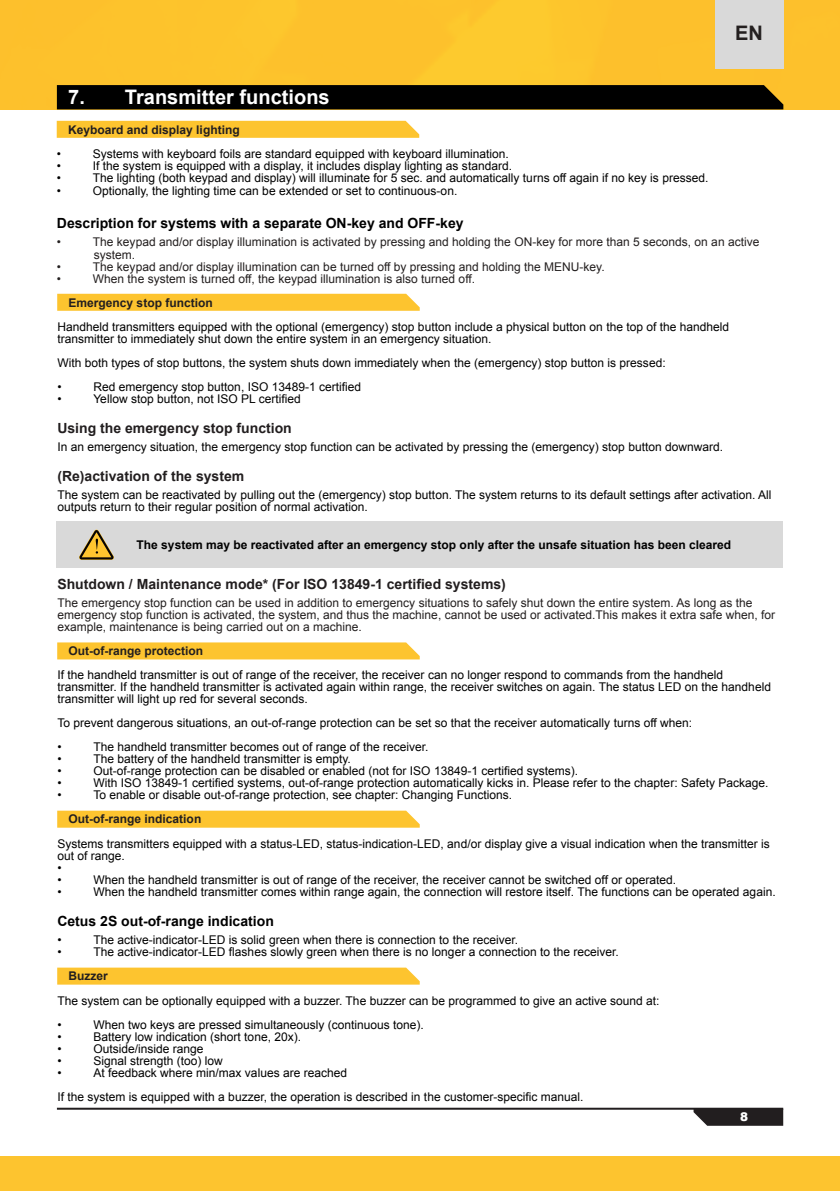
<style>
.page{position:relative;width:840px;height:1191px;background:#fff}
.page>*{position:absolute;margin:0;border:0;box-sizing:border-box;transform-origin:0 0}
.t1{font:20px "font 000000002 d 6 cd 1 a 5";color:#fff}
.t2{font:20px "font 000000002 d 6 cd 1 a 5";color:#231f1f}
.t3{font:14px "font 000000002 d 6 cd 1 a 5";color:#221e1f}
.t4{font:14px "font 000000002 d 6 cd 1 a 5";color:#000}
.t5{font:12px/12px "font 000000002 d 6 cd 1 a 5";color:#000}
.t6{font:12px/12px "font 000000002 d 6 cd 1 a 5";color:#231f1f}
.t7{font:12px "font 000000002 d 6 cd 1 a 5";color:#221e1f}
.t8{font:12px "font 000000002 d 6 cd 1 a 5";color:#fff}
</style>
<div class="page">
<svg style="left:693px;top:1109px;width:89px;height:16px"></svg>
<hr style="left:57px;top:1107px;width:725px;height:2px;background:#221e1f">
<div style="left:0;top:1156px;width:839px;height:35px;background:#fdc42f"></div>
<img style="left:0;top:0;width:839px;height:109px">
<div style="left:714px;top:0;width:68px;height:68px;background:#d9d9d9"></div>
<div style="left:57px;top:85px;width:725px;height:24px;background:#000"></div>
<svg style="left:57px;top:121px;width:362px;height:17px;background:#fdc534"></svg>
<svg style="left:57px;top:294px;width:362px;height:17px;background:#fdc534"></svg>
<svg style="left:57px;top:642px;width:362px;height:17px;background:#fdc637"></svg>
<svg style="left:57px;top:810px;width:362px;height:17px;background:#fdc73a"></svg>
<svg style="left:57px;top:967px;width:362px;height:17px;background:#fdc639"></svg>
<div style="left:56px;top:522px;width:726px;height:46px;background:#d9d9d9"></div>
<svg style="left:79px;top:529px;width:35px;height:31px"></svg>
<h1 class="t1" style="left:68px;top:84px;width:263px">7. Transmitter functions</h1>
<p class="t7" style="left:68px;top:121px;width:173px">Keyboard and display lighting</p>
<h1 class="t2" style="left:734px;top:20px;width:29px">EN</h1>
<p class="t5" style="left:57px;top:148px;width:6px">"</p>
<p class="t5" style="left:93px;top:148px;width:417px">Systems with keyboard foils are standard equipped with keyboard illumination.</p>
<p class="t5" style="left:57px;top:160px;width:6px">"</p>
<p class="t5" style="left:93px;top:160px;width:420px">If the system is equipped with a display, it includes display lighting as standard.</p>
<p class="t5" style="left:57px;top:172px;width:6px">"</p>
<p class="t5" style="left:93px;top:172px;width:616px">The lighting (both keypad and display) will illuminate for 5 sec. and automatically turns off again if no key is pressed.</p>
<p class="t5" style="left:57px;top:185px;width:6px">"</p>
<p class="t5" style="left:93px;top:185px;width:366px">Optionally, the lighting time can be extended or set to continuous-on.</p>
<p class="t4" style="left:57px;top:214px;width:408px">Description for systems with a separate ON-key and OFF-key</p>
<p class="t6" style="left:57px;top:236px;width:6px">"</p>
<p class="t6" style="left:93px;top:236px;width:667px">The keypad and/or display illumination is activated by pressing and holding the ON-key for more than 5 seconds, on an active system.</p>
<p class="t6" style="left:57px;top:260px;width:6px">"</p>
<p class="t6" style="left:93px;top:260px;width:513px">The keypad and/or display illumination can be turned off by pressing and holding the MENU-key.</p>
<p class="t6" style="left:57px;top:272px;width:6px">"</p>
<p class="t6" style="left:93px;top:272px;width:383px">When the system is turned off, the keypad illumination is also turned off.</p>
<p class="t5" style="left:57px;top:320px;width:673px">Handheld transmitters equipped with the optional (emergency) stop button include a physical button on the top of the handheld transmitter to immediately shut down the entire system in an emergency situation.</p>
<p class="t5" style="left:57px;top:350px;width:609px;line-height:24px">With both types of stop buttons, the system shuts down immediately when the (emergency) stop button is pressed: "</p>
<p class="t7" style="left:68px;top:294px;width:146px">Emergency stop function</p>
<p class="t5" style="left:93px;top:380px;width:269px">Red emergency stop button, ISO 13489-1 certi昀؀ed</p>
<p class="t5" style="left:57px;top:392px;width:6px">"</p>
<p class="t5" style="left:93px;top:392px;width:209px">Yellow stop button, not ISO PL certi昀؀ed</p>
<p class="t3" style="left:57px;top:418px;width:236px">Using the emergency stop function</p>
<p class="t5" style="left:57px;top:440px;width:667px">In an emergency situation, the emergency stop function can be activated by pressing the (emergency) stop button downward.</p>
<p class="t3" style="left:57px;top:466px;width:188px">(Re)activation of the system</p>
<p class="t5" style="left:57px;top:488px;width:715px">The system can be reactivated by pulling out the (emergency) stop button. The system returns to its default settings after activation. All outputs return to their regular position of normal activation.</p>
<p class="t5" style="left:136px;top:539px;width:595px">The system may be reactivated after an emergency stop only after the unsafe situation has been cleared</p>
<p class="t3" style="left:57px;top:575px;width:450px">Shutdown / Maintenance mode* (For ISO 13849-1 certi昀؀ed systems)</p>
<p class="t6" style="left:57px;top:597px;width:719px">The emergency stop function can be used in addition to emergency situations to safely shut down the entire system. As long as the emergency stop function is activated, the system, and thus the machine, cannot be used or activated.This makes it extra safe when, for example, maintenance is being carried out on a machine.</p>
<p class="t7" style="left:68px;top:643px;width:136px">Out-of-range protection</p>
<p class="t5" style="left:57px;top:669px;width:714px">If the handheld transmitter is out of range of the receiver, the receiver can no longer respond to commands from the handheld transmitter. If the handheld transmitter is activated again within range, the receiver switches on again. The status LED on the handheld transmitter will light up red for several seconds.</p>
<p class="t5" style="left:57px;top:711px;width:636px;line-height:24px">To prevent dangerous situations, an out-of-range protection can be set so that the receiver automatically turns off when: "</p>
<p class="t5" style="left:93px;top:741px;width:336px">The handheld transmitter becomes out of range of the receiver.</p>
<p class="t5" style="left:57px;top:753px;width:6px">"</p>
<p class="t5" style="left:93px;top:753px;width:259px">The battery of the handheld transmitter is empty.</p>
<p class="t5" style="left:57px;top:765px;width:6px">"</p>
<p class="t5" style="left:93px;top:765px;width:486px">Out-of-range protection can be disabled or enabled (not for ISO 13849-1 certi昀؀ed systems).</p>
<p class="t5" style="left:57px;top:777px;width:6px">"</p>
<p class="t5" style="left:93px;top:777px;width:676px">With ISO 13849-1 certi昀؀ed systems, out-of-range protection automatically kicks in. Please refer to the chapter: Safety Package.</p>
<p class="t5" style="left:57px;top:789px;width:6px">"</p>
<p class="t5" style="left:93px;top:789px;width:420px">To enable or disable out-of-range protection, see chapter: Changing Functions.</p>
<p class="t7" style="left:68px;top:811px;width:134px">Out-of-range indication</p>
<p class="t5" style="left:57px;top:837px;width:713px">Systems transmitters equipped with a status-LED, status-indication-LED, and/or display give a visual indication when the transmitter is out of range.<br>"<br>"</p>
<p class="t5" style="left:93px;top:873px;width:584px">When the handheld transmitter is out of range of the receiver, the receiver cannot be switched off or operated.</p>
<p class="t5" style="left:57px;top:885px;width:6px">"</p>
<p class="t5" style="left:93px;top:885px;width:683px">When the handheld transmitter comes within range again, the connection will restore itself. The functions can be operated again.</p>
<p class="t4" style="left:57px;top:911px;width:218px">Cetus 2S out-of-range indication</p>
<p class="t5" style="left:57px;top:933px;width:6px">"</p>
<p class="t5" style="left:93px;top:933px;width:426px">The active-indicator-LED is solid green when there is connection to the receiver.</p>
<p class="t5" style="left:57px;top:945px;width:6px">"</p>
<p class="t5" style="left:93px;top:945px;width:526px">The active-indicator-LED 昀؀ashes slowly green when there is no longer a connection to the receiver.</p>
<p class="t7" style="left:68px;top:968px;width:41px">Buzzer</p>
<p class="t5" style="left:57px;top:988px;width:603px;line-height:24px">The system can be optionally equipped with a buzzer. The buzzer can be programmed to give an active sound at: "</p>
<p class="t5" style="left:93px;top:1018px;width:332px">When two keys are pressed simultaneously (continuous tone).</p>
<p class="t5" style="left:57px;top:1030px;width:6px">"</p>
<p class="t5" style="left:93px;top:1030px;width:209px">Battery low indication (short tone, 20x).</p>
<p class="t5" style="left:57px;top:1042px;width:6px">"</p>
<p class="t5" style="left:93px;top:1042px;width:112px">Outside/inside range</p>
<p class="t5" style="left:57px;top:1054px;width:6px">"</p>
<p class="t5" style="left:93px;top:1054px;width:131px">Signal strength (too) low</p>
<p class="t5" style="left:57px;top:1066px;width:6px">"</p>
<p class="t5" style="left:57px;top:1060px;width:527px;line-height:24px;text-indent:36px">At feedback where min/max values are reached<br>If the system is equipped with a buzzer, the operation is described in the customer-speci昀؀c manual.</p>
<p class="t8" style="left:739px;top:1108px;width:10px">8</p>
</div>
